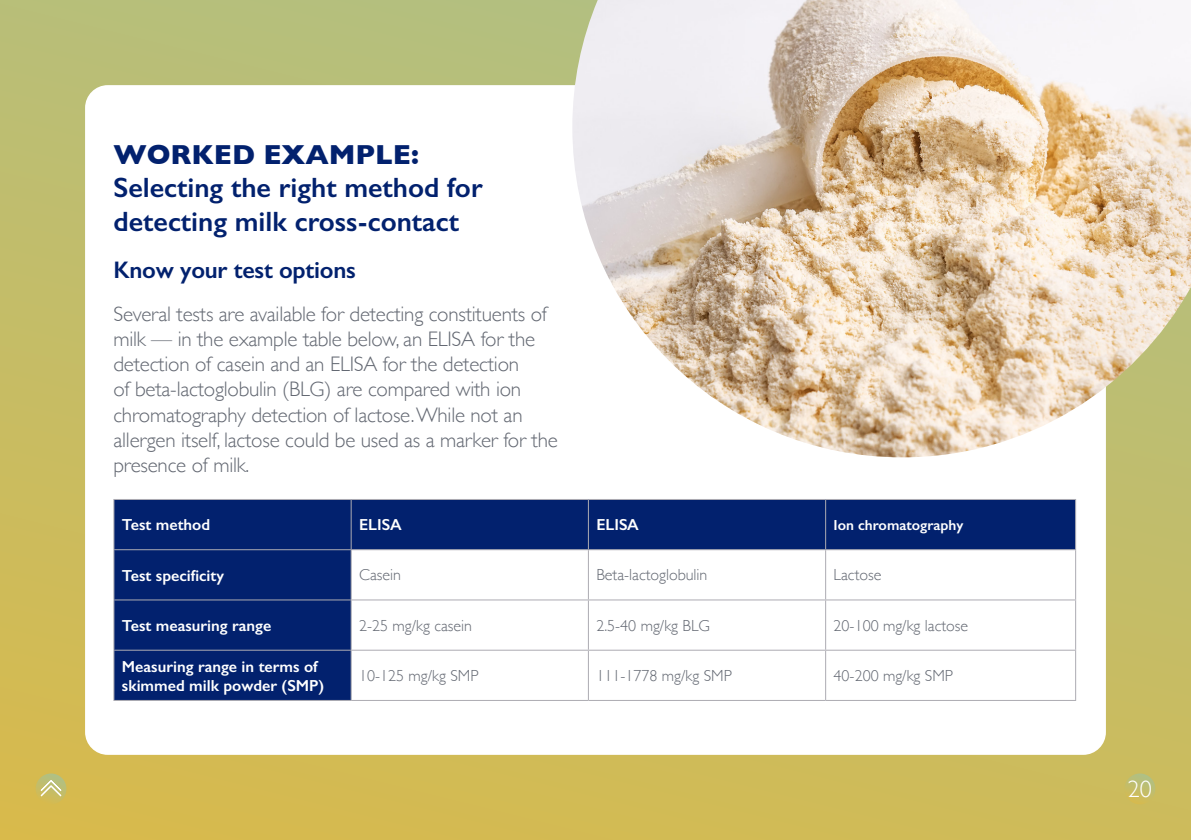
<style>
.page{position:relative;width:1191px;height:840px;background:#fff}
.page>*{position:absolute;margin:0;border:0;box-sizing:border-box;transform-origin:0 0}
.t1{font:600 28px/33.6px "Gill Sans";color:#02216e}
.t2{font:700 28px "Gill Sans";color:#02216e}
.t3{font:600 24px "Gill Sans";letter-spacing:-.01em;color:#02216e}
.t4{font:300 24px "Gill Sans";color:#fff}
.t5{font:300 21px/25.2px "Gill Sans";letter-spacing:-.01em;color:#636872}
.t6{font:300 16px "Gill Sans";color:#636872}
.t7{font:600 16px/19.2px "Gill Sans";color:#fff}
.t8{font:600 14.6px "Gill Sans";color:#fff}
</style>
<div class="page">
<div style="left:0;top:0;width:1191px;height:839px;background:linear-gradient(to bottom,#b8be78,#d3bb55)"></div>
<div style="left:1124px;top:773px;width:31px;height:30px;background:linear-gradient(to bottom,#b0c084,#d2bb54);border-radius:50%"></div>
<svg style="left:36px;top:773px;width:30px;height:30px"></svg>
<svg style="left:41px;top:780px;width:20px;height:16px"></svg>
<div style="left:85px;top:85px;width:1021px;height:669px;background:#fff;border-radius:23px"></div>
<img style="left:572px;top:0;width:619px;height:457px">
<svg style="left:114px;top:499px;width:961px;height:200px"></svg>
<hr style="left:113px;top:498px;width:238px;height:1px;background:#acabb2">
<hr style="left:113px;top:499px;width:1px;height:50px;background:#acabb2">
<hr style="left:351px;top:498px;width:237px;height:1px;background:#acabb2">
<hr style="left:351px;top:499px;width:1px;height:50px;background:#acabb2">
<hr style="left:588px;top:498px;width:237px;height:1px;background:#acabb2">
<hr style="left:588px;top:499px;width:1px;height:50px;background:#acabb2">
<hr style="left:825px;top:498px;width:251px;height:1px;background:#acabb2">
<hr style="left:825px;top:499px;width:1px;height:50px;background:#acabb2">
<hr style="left:1075px;top:499px;width:1px;height:50px;background:#acabb2">
<hr style="left:113px;top:549px;width:238px;height:1px;background:#acabb2">
<hr style="left:113px;top:550px;width:1px;height:49px;background:#acabb2">
<hr style="left:351px;top:549px;width:237px;height:1px;background:#acabb2">
<hr style="left:351px;top:550px;width:1px;height:49px;background:#acabb2">
<hr style="left:588px;top:549px;width:237px;height:1px;background:#acabb2">
<hr style="left:588px;top:550px;width:1px;height:49px;background:#acabb2">
<hr style="left:825px;top:549px;width:251px;height:1px;background:#acabb2">
<hr style="left:825px;top:550px;width:1px;height:49px;background:#acabb2">
<hr style="left:1075px;top:550px;width:1px;height:49px;background:#acabb2">
<hr style="left:113px;top:599px;width:238px;height:1px;background:#acabb2">
<hr style="left:113px;top:600px;width:1px;height:49px;background:#acabb2">
<hr style="left:351px;top:599px;width:237px;height:1px;background:#acabb2">
<hr style="left:351px;top:600px;width:1px;height:49px;background:#acabb2">
<hr style="left:588px;top:599px;width:237px;height:1px;background:#acabb2">
<hr style="left:588px;top:600px;width:1px;height:49px;background:#acabb2">
<hr style="left:825px;top:599px;width:251px;height:1px;background:#acabb2">
<hr style="left:825px;top:600px;width:1px;height:49px;background:#acabb2">
<hr style="left:1075px;top:600px;width:1px;height:49px;background:#acabb2">
<hr style="left:113px;top:649px;width:238px;height:1px;background:#acabb2">
<hr style="left:113px;top:650px;width:1px;height:49px;background:#acabb2">
<hr style="left:351px;top:649px;width:237px;height:1px;background:#acabb2">
<hr style="left:351px;top:650px;width:1px;height:49px;background:#acabb2">
<hr style="left:588px;top:649px;width:237px;height:1px;background:#acabb2">
<hr style="left:588px;top:650px;width:1px;height:49px;background:#acabb2">
<hr style="left:825px;top:649px;width:251px;height:1px;background:#acabb2">
<hr style="left:825px;top:650px;width:1px;height:49px;background:#acabb2">
<hr style="left:1075px;top:650px;width:1px;height:49px;background:#acabb2">
<hr style="left:113px;top:699px;width:238px;height:1px;background:#acabb2">
<hr style="left:351px;top:699px;width:237px;height:1px;background:#acabb2">
<hr style="left:588px;top:699px;width:237px;height:1px;background:#acabb2">
<hr style="left:825px;top:699px;width:251px;height:1px;background:#acabb2">
<h1 class="t2" style="left:113px;top:132px;width:307px">WORKED EXAMPLE:</h1>
<h1 class="t1" style="left:113px;top:171px;width:371px">Selecting the right method for detecting milk cross-contact</h1>
<p class="t3" style="left:113px;top:255px;width:244px">Know your test options</p>
<p class="t5" style="left:113px;top:300px;width:446px">Several tests are available for detecting constituents of milk — in the example table below, an ELISA for the detection of casein and an ELISA for the detection<br>of beta-lactoglobulin (BLG) are compared with ion chromatography detection of lactose. While not an allergen itself, lactose could be used as a marker for the presence of milk.</p>
<p class="t7" style="left:122px;top:515px;width:90px">Test method</p>
<p class="t7" style="left:359px;top:515px;width:44px">ELISA</p>
<p class="t7" style="left:596px;top:515px;width:44px">ELISA</p>
<p class="t8" style="left:833px;top:516px;width:131px">Ion chromatography</p>
<p class="t7" style="left:122px;top:565px;width:104px">Test specificity</p>
<p class="t6" style="left:359px;top:562px;width:43px">Casein</p>
<p class="t6" style="left:596px;top:562px;width:113px">Beta-lactoglobulin</p>
<p class="t6" style="left:833px;top:562px;width:49px">Lactose</p>
<p class="t7" style="left:122px;top:615px;width:151px">Test measuring range</p>
<p class="t6" style="left:359px;top:612px;width:114px">2-25 mg/kg casein</p>
<p class="t6" style="left:596px;top:612px;width:115px">2.5-40 mg/kg BLG</p>
<p class="t6" style="left:833px;top:612px;width:136px">20-100 mg/kg lactose</p>
<p class="t7" style="left:122px;top:656px;width:204px">Measuring range in terms of skimmed milk powder (SMP)</p>
<p class="t6" style="left:359px;top:662px;width:121px">10-125 mg/kg SMP</p>
<p class="t6" style="left:596px;top:662px;width:137px">111-1778 mg/kg SMP</p>
<p class="t6" style="left:833px;top:662px;width:121px">40-200 mg/kg SMP</p>
<p class="t4" style="left:1128px;top:770px;width:25px">20</p>
</div>
